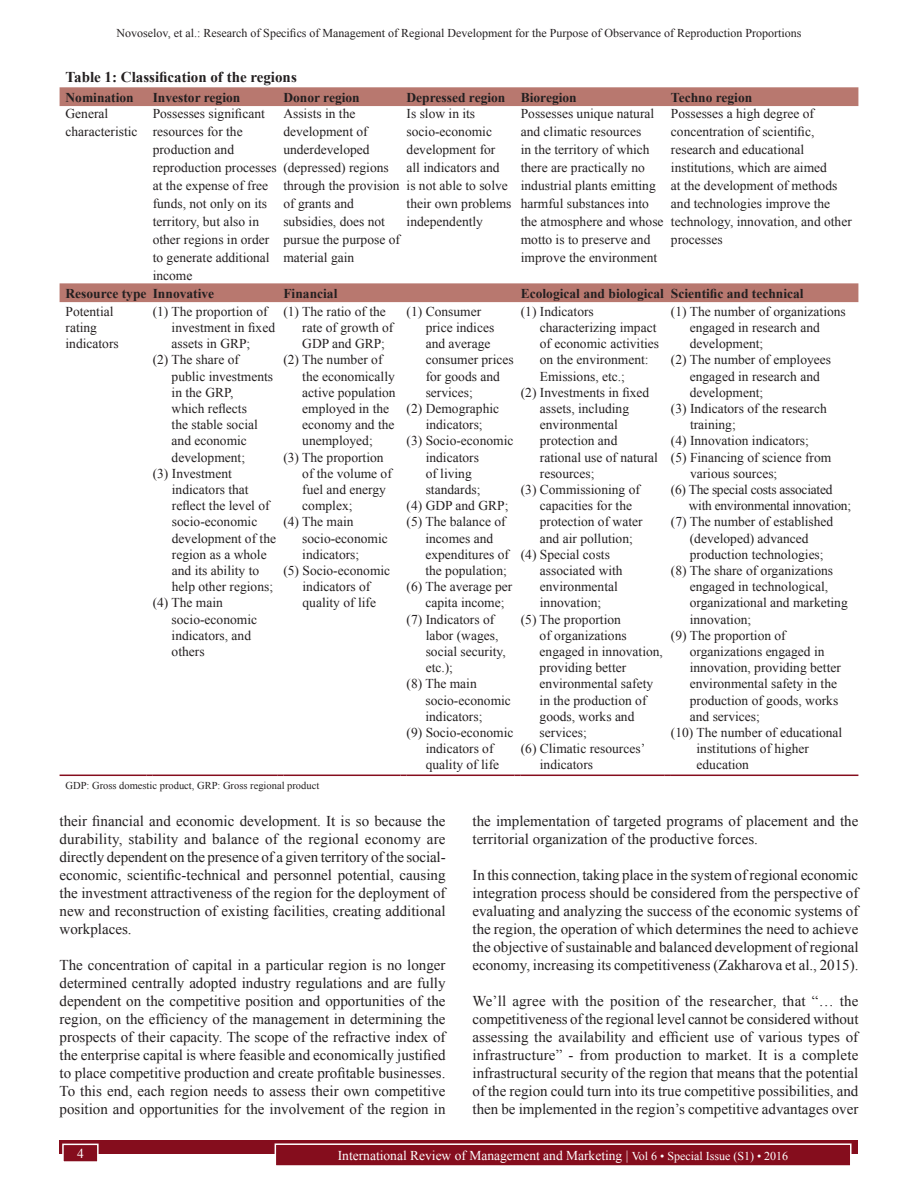
<style>
.page{position:relative;width:918px;height:1188px;background:#fff}
.page>*{position:absolute;margin:0;border:0;box-sizing:border-box;transform-origin:0 0}
.TX{font:15px/18px "Times New Roman";color:#231f20;text-align:justify}
.TT{font:700 15px "Times New Roman";color:#231f20}
.TBL{font:13.5px/16.2px "Times New Roman";color:#231f20}
.TB{font:13.5px/18px "Times New Roman";color:#231f20}
.TCH{font:700 13.5px "Times New Roman";color:#231f20}
.t1{font:13.5px "Times New Roman";color:#fff}
.TBL-2{font:13.5px/16.2px "Times New Roman";letter-spacing:-.02em;color:#231f20}
.t2{font:12px "Times New Roman";color:#231f20}
.TFN{font:10.5px "Times New Roman";color:#231f20}
.s1{font-size:12px}
</style>
<div class="page">
<div style="left:60px;top:1140px;width:798px;height:13px;background:#850d1d"></div>
<div style="left:275px;top:1144px;width:576px;height:22px;background:#850d1d"></div>
<div style="left:275px;top:1143px;width:577px;height:24px;border:2px solid #fff"></div>
<div style="left:63px;top:1144px;width:35px;height:18px;background:#850d1d"></div>
<div style="left:62px;top:1144px;width:37px;height:19px;border:2px solid #fff"></div>
<svg style="left:60px;top:87px;width:798px;height:215px"></svg>
<hr style="left:60px;top:775px;width:87px;height:1px;background:#850d1d">
<hr style="left:153px;top:775px;width:124px;height:1px;background:#850d1d">
<hr style="left:283px;top:775px;width:117px;height:1px;background:#850d1d">
<hr style="left:407px;top:775px;width:108px;height:1px;background:#850d1d">
<hr style="left:521px;top:775px;width:144px;height:1px;background:#850d1d">
<hr style="left:671px;top:775px;width:187px;height:1px;background:#850d1d">
<p class="t2" style="left:116px;top:25px;width:687px">Novoselov, et al.: Research of Specifics of Management of Regional Development for the Purpose of Observance of Reproduction Proportions</p>
<p class="TT" style="left:66px;top:66px;width:233px">Table 1: Classification of the regions</p>
<p class="TCH" style="left:66px;top:87px;width:70px">Nomination</p>
<p class="TCH" style="left:153px;top:87px;width:89px">Investor region</p>
<p class="TCH" style="left:283px;top:87px;width:78px">Donor region</p>
<p class="TCH" style="left:407px;top:87px;width:100px">Depressed region</p>
<p class="TCH" style="left:521px;top:87px;width:58px">Bioregion</p>
<p class="TCH" style="left:671px;top:87px;width:83px">Techno region</p>
<p class="TB" style="left:66px;top:104px;width:73px">General characteristic</p>
<p class="TB" style="left:153px;top:104px;width:126px">Possesses significant resources for the production and reproduction processes at the expense of free funds, not only on its territory, but also in other regions in order to generate additional income</p>
<p class="TB" style="left:283px;top:104px;width:118px">Assists in the development of underdeveloped (depressed) regions through the provision of grants and subsidies, does not pursue the purpose of material gain</p>
<p class="TB" style="left:407px;top:104px;width:106px">Is slow in its socio‑economic development for all indicators and is not able to solve their own problems independently</p>
<p class="TB" style="left:521px;top:104px;width:144px">Possesses unique natural and climatic resources<br>in the territory of which there are practically no industrial plants emitting harmful substances into the atmosphere and whose motto is to preserve and improve the environment</p>
<p class="TB" style="left:671px;top:104px;width:182px">Possesses a high degree of concentration of scientific, research and educational institutions, which are aimed<br>at the development of methods and technologies improve the technology, innovation, and other processes</p>
<p class="TCH" style="left:66px;top:284px;width:83px">Resource type</p>
<p class="TCH" style="left:153px;top:284px;width:63px">Innovative</p>
<p class="TCH" style="left:283px;top:284px;width:56px">Financial</p>
<p class="TCH" style="left:521px;top:284px;width:145px">Ecological and biological</p>
<p class="TCH" style="left:671px;top:284px;width:134px">Scientific and technical</p>
<p class="TBL" style="left:66px;top:303px;width:55px">Potential rating indicators</p>
<p class="TBL" style="left:172px;top:303px;width:105px;text-indent:-19px">(1) The proportion of investment in fixed assets in GRP;</p>
<p class="TBL" style="left:172px;top:351px;width:103px;text-indent:-19px">(2) The share of public investments in the GRP,<br>which reflects<br>the stable social and economic development;</p>
<p class="TBL" style="left:172px;top:465px;width:106px;text-indent:-19px">(3) Investment indicators that reflect the level of socio‑economic development of the region as a whole and its ability to help other regions;</p>
<p class="TBL" style="left:172px;top:594px;width:87px;text-indent:-19px">(4) The main socio‑economic indicators, and others</p>
<p class="TBL" style="left:302px;top:303px;width:93px;text-indent:-19px">(1) The ratio of the rate of growth of<br>GDP and GRP;</p>
<p class="TBL" style="left:302px;top:351px;width:95px;text-indent:-19px">(2) The number of the economically active population employed in the economy and the unemployed;</p>
<p class="TBL" style="left:302px;top:448px;width:91px;text-indent:-19px">(3) The proportion of the volume of fuel and energy complex;</p>
<p class="TBL" style="left:302px;top:513px;width:87px;text-indent:-19px">(4) The main socio‑economic indicators;</p>
<p class="TBL" style="left:283px;top:562px;width:108px;text-align:center">(5) Socio‑economic indicators of quality of life</p>
<p class="TBL" style="left:426px;top:303px;width:90px;text-indent:-19px">(1) Consumer<br>price indices and average consumer prices for goods and services;</p>
<p class="TBL" style="left:407px;top:400px;width:94px;text-align:center">(2) Demographic indicators;</p>
<p class="TBL" style="left:426px;top:432px;width:89px;text-indent:-19px">(3) Socio‑economic indicators<br>of living standards;</p>
<p class="TBL" style="left:407px;top:497px;width:103px">(4) GDP and GRP;</p>
<p class="TBL" style="left:425px;top:513px;width:85px;text-indent:-19px">(5) The balance of incomes and expenditures of the population;</p>
<p class="TBL" style="left:425px;top:578px;width:88px;text-indent:-19px">(6) The average per capita income;</p>
<p class="TBL" style="left:426px;top:610px;width:82px;text-indent:-19px">(7) Indicators of labor (wages, social security, etc.);</p>
<p class="TBL" style="left:425px;top:675px;width:87px;text-indent:-19px">(8) The main socio‑economic indicators;</p>
<p class="TBL" style="left:407px;top:724px;width:108px;text-align:center">(9) Socio‑economic indicators of quality of life</p>
<p class="TBL" style="left:540px;top:303px;width:121px;text-indent:-19px">(1) Indicators characterizing impact of economic activities on the environment:<br>Emissions, etc.;</p>
<p class="TBL" style="left:540px;top:384px;width:120px;text-indent:-19px">(2) Investments in fixed assets, including environmental protection and rational use of natural resources;</p>
<p class="TBL" style="left:540px;top:481px;width:104px;text-indent:-19px">(3) Commissioning of capacities for the protection of water and air pollution;</p>
<p class="TBL" style="left:540px;top:546px;width:84px;text-indent:-19px">(4) Special costs associated with environmental innovation;</p>
<p class="TBL" style="left:540px;top:610px;width:125px;text-indent:-19px">(5) The proportion<br>of organizations engaged in innovation, providing better environmental safety in the production of goods, works and services;</p>
<p class="TBL" style="left:540px;top:740px;width:107px;text-indent:-19px">(6) Climatic resources’ indicators</p>
<p class="TBL" style="left:690px;top:303px;width:158px;text-indent:-19px">(1) The number of organizations engaged in research and development;</p>
<p class="TBL" style="left:690px;top:351px;width:143px;text-indent:-19px">(2) The number of employees engaged in research and development;</p>
<p class="TBL" style="left:690px;top:400px;width:138px;text-indent:-19px">(3) Indicators of the research training;</p>
<p class="TBL" style="left:671px;top:432px;width:139px">(4) Innovation indicators;</p>
<p class="TBL" style="left:690px;top:448px;width:143px;text-indent:-19px">(5) Financing of science from various sources;</p>
<p class="TBL-2" style="left:689px;top:481px;width:164px;text-indent:-18px">(6) The special costs associated with environmental innovation;</p>
<p class="TBL" style="left:690px;top:513px;width:145px;text-indent:-19px">(7) The number of established (developed) advanced production technologies;</p>
<p class="TBL" style="left:690px;top:562px;width:159px;text-indent:-19px">(8) The share of organizations engaged in technological, organizational and marketing innovation;</p>
<p class="TBL" style="left:690px;top:627px;width:153px;text-indent:-19px">(9) The proportion of organizations engaged in innovation, providing better environmental safety in the production of goods, works and services;</p>
<p class="TBL" style="left:697px;top:724px;width:147px;text-indent:-26px">(10) The number of educational institutions of higher education</p>
<p class="TFN" style="left:66px;top:778px;width:255px">GDP: Gross domestic product, GRP: Gross regional product</p>
<p class="TX" style="left:60px;top:812px;width:388px">their financial and economic development. It is so because the durability, stability and balance of the regional economy are directly dependent on the presence of a given territory of the social&shy;economic, scientific-technical and personnel potential, causing the investment attractiveness of the region for the deployment of new and reconstruction of existing facilities, creating additional workplaces.</p>
<p class="TX" style="left:60px;top:956px;width:387px">The concentration of capital in a particular region is no longer determined centrally adopted industry regulations and are fully dependent on the competitive position and opportunities of the region, on the efficiency of the management in determining the prospects of their capacity. The scope of the refractive index of the enterprise capital is where feasible and economically justified to place competitive production and create profitable businesses.<br>To this end, each region needs to assess their own competitive position and opportunities for the involvement of the region in</p>
<p class="TX" style="left:472px;top:812px;width:387px">the implementation of targeted programs of placement and the territorial organization of the productive forces.</p>
<p class="TX" style="left:472px;top:866px;width:388px">In this connection, taking place in the system of regional economic integration process should be considered from the perspective of evaluating and analyzing the success of the economic systems of the region, the operation of which determines the need to achieve the objective of sustainable and balanced development of regional economy, increasing its competitiveness (Zakharova et al., 2015).</p>
<p class="TX" style="left:472px;top:992px;width:388px">We’ll agree with the position of the researcher, that “… the competitiveness of the regional level cannot be considered without assessing the availability and efficient use of various types of infrastructure” - from production to market. It is a complete infrastructural security of the region that means that the potential of the region could turn into its true competitive possibilities, and then be implemented in the region’s competitive advantages over</p>
<p class="t1" style="left:77px;top:1144px;width:8px">4</p>
<p class="t1" style="left:338px;top:1146px;width:452px">International Review of Management and Marketing | <span class="s1">Vol 6 • Special Issue (S1) • 2016</span></p>
</div>
